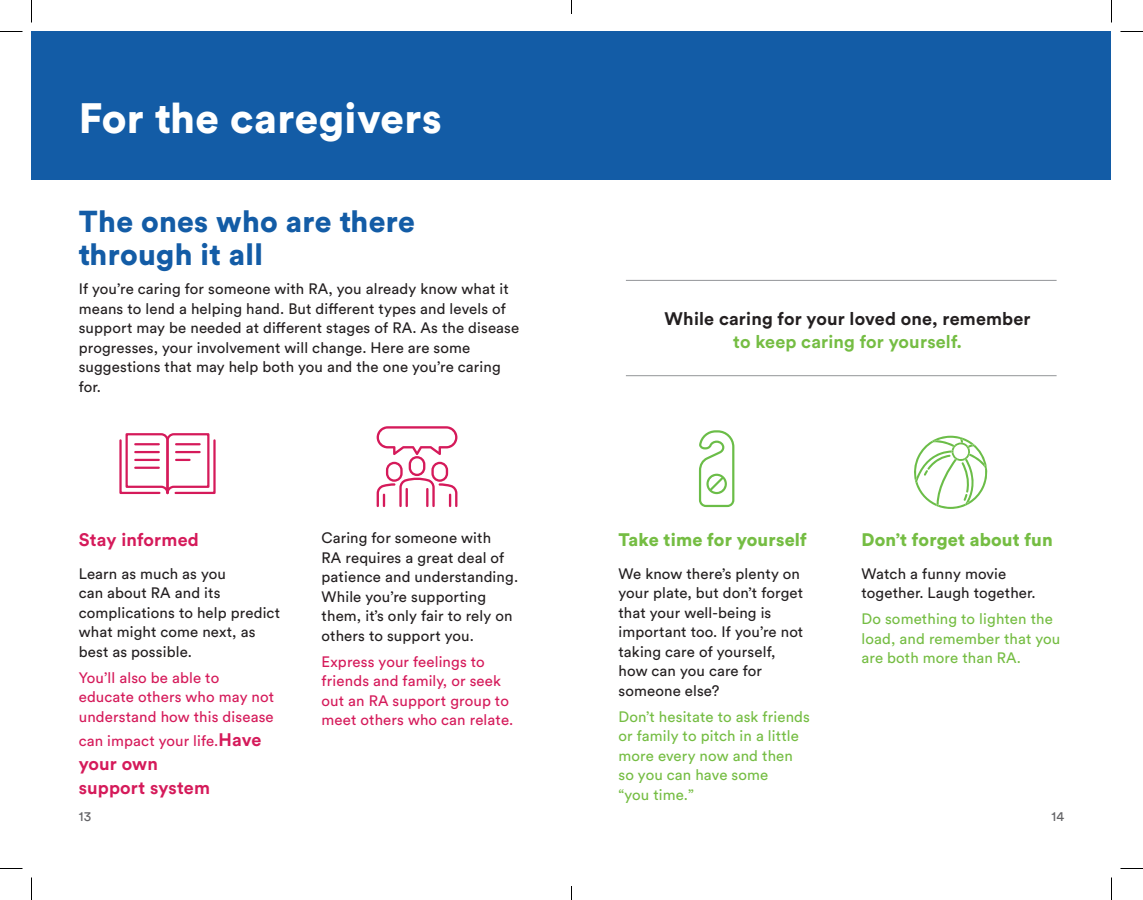
<style>
.page{position:relative;width:1143px;height:900px;background:#fff}
.page>*{position:absolute;margin:0;border:0;box-sizing:border-box;transform-origin:0 0}
.t1{font:900 42px "Circular Std";letter-spacing:.01em;color:#fff}
.t2{font:900 30px/33px "Circular Std";letter-spacing:.01em;color:#135ca6}
.t3{font:900 18px "Circular Std";letter-spacing:.01em;color:#75bd43}
.t4{font:700 18px "Circular Std";letter-spacing:.01em;color:#231f20}
.t5{font:700 18px/24px "Circular Std";letter-spacing:.01em;color:#d51a5a}
.t6{font:700 18px "Circular Std";letter-spacing:.01em;color:#75bd43}
.t7{font:15px/19.5px "Circular Std";letter-spacing:.01em;color:#231f20}
.t8{font:15px/19.5px "Circular Std";letter-spacing:.01em;color:#d51a5a}
.t9{font:15px/19.5px "Circular Std";letter-spacing:.01em;color:#75bd43}
.t10{font:13.5px "Circular Std";color:#636366}
.s1{font-weight:700;font-size:18px}
</style>
<div class="page">
<div style="left:32px;top:32px;width:1080px;height:148px;background:#135ca6"></div>
<svg style="left:914px;top:436px;width:74px;height:73px"></svg>
<svg style="left:119px;top:433px;width:97px;height:62px"></svg>
<hr style="left:135px;top:467px;width:24px;height:2px;background:#d51a5a">
<svg style="left:377px;top:426px;width:80px;height:81px"></svg>
<svg style="left:699px;top:430px;width:35px;height:77px"></svg>
<hr style="left:626px;top:280px;width:431px;height:1px;background:#939598">
<hr style="left:626px;top:375px;width:431px;height:1px;background:#939598">
<svg style="left:0;top:31px;width:22px;height:1px"></svg>
<svg style="left:1120px;top:31px;width:23px;height:1px"></svg>
<svg style="left:0;top:868px;width:22px;height:1px"></svg>
<svg style="left:1120px;top:868px;width:23px;height:1px"></svg>
<svg style="left:31px;top:0;width:1px;height:22px"></svg>
<svg style="left:31px;top:878px;width:1px;height:22px"></svg>
<svg style="left:1111px;top:0;width:1px;height:22px"></svg>
<svg style="left:1111px;top:878px;width:1px;height:22px"></svg>
<svg style="left:571px;top:0;width:1px;height:14px"></svg>
<svg style="left:571px;top:886px;width:1px;height:14px"></svg>
<h1 class="t1" style="left:79px;top:90px;width:365px">For the caregivers</h1>
<h2 class="t2" style="left:79px;top:205px;width:338px">The ones who are there through it all</h2>
<p class="t7" style="left:79px;top:279px;width:442px">If you’re caring for someone with RA, you already know what it means to lend a helping hand. But different types and levels of support may be needed at different stages of RA. As the disease progresses, your involvement will change. Here are some suggestions that may help both you and the one you’re caring for.</p>
<p class="t5" style="left:79px;top:527px;width:122px">Stay informed</p>
<p class="t7" style="left:79px;top:563px;width:203px">Learn as much as you<br>can about RA and its complications to help predict what might come next, as best as possible.</p>
<p class="t8" style="left:79px;top:668px;width:197px">You’ll also be able to educate others who may not understand how this disease</p>
<p class="t8" style="left:79px;top:731px;width:184px">can impact your life.<span class="s1">Have</span></p>
<p class="t5" style="left:79px;top:751px;width:133px">your own support system</p>
<p class="t7" style="left:322px;top:528px;width:198px">Caring for someone with<br>RA requires a great deal of patience and understanding.<br>While you’re supporting them, it’s only fair to rely on others to support you.</p>
<p class="t8" style="left:322px;top:652px;width:193px">Express your feelings to friends and family, or seek out an RA support group to meet others who can relate.</p>
<p class="t4" style="left:665px;top:307px;width:367px">While caring for your loved one, remember</p>
<p class="t6" style="left:733px;top:330px;width:230px">to keep caring for yourself.</p>
<p class="t3" style="left:619px;top:527px;width:190px">Take time for yourself</p>
<p class="t7" style="left:619px;top:563px;width:186px">We know there’s plenty on your plate, but don’t forget that your well-being is important too. If you’re not taking care of yourself, how can you care for someone else?</p>
<p class="t9" style="left:619px;top:707px;width:193px">Don’t hesitate to ask friends or family to pitch in a little more every now and then so you can have some<br>“you time.”</p>
<p class="t3" style="left:862px;top:527px;width:193px">Don’t forget about fun</p>
<p class="t7" style="left:862px;top:563px;width:176px">Watch a funny movie together. Laugh together.</p>
<p class="t9" style="left:862px;top:609px;width:200px">Do something to lighten the load, and remember that you are both more than RA.</p>
<p class="t10" style="left:79px;top:808px;width:14px">13</p>
<p class="t10" style="left:1052px;top:808px;width:14px">14</p>
</div>
